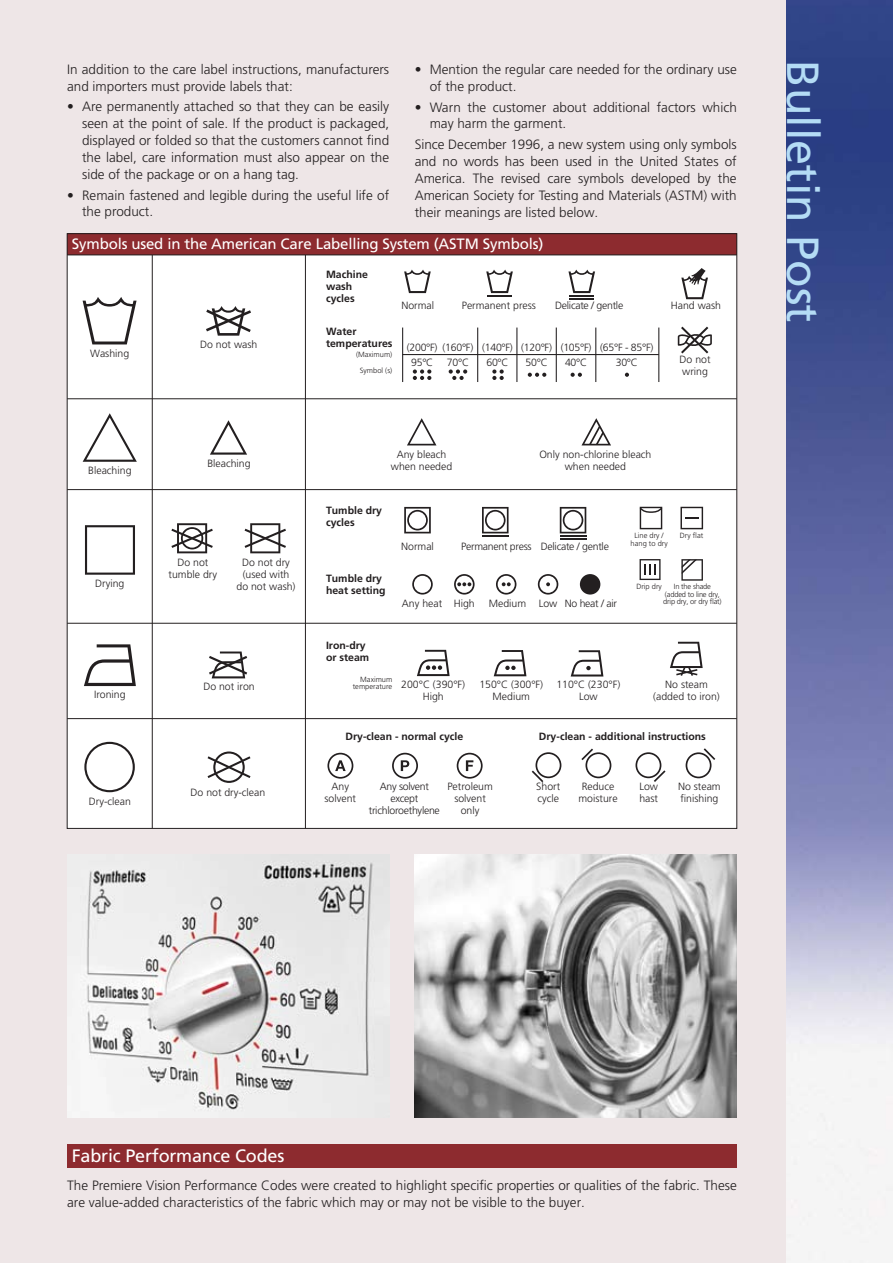
<style>
.page{position:relative;width:893px;height:1263px;background:#fff}
.page>*{position:absolute;margin:0;border:0;box-sizing:border-box;transform-origin:0 0}
.t1{font:45px "Frutiger LT Pro";color:#b4dcf5}
.t2{font:18px "Frutiger LT Pro";letter-spacing:-.01em;color:#fff}
.t3{font:15px "Frutiger LT Pro";letter-spacing:-.01em;color:#fff}
.t4{font:300 13.5px/16.8px "Frutiger LT Pro";color:#231f20}
.t5{font:300 10.5px/12px "Frutiger LT Pro";color:#231f20;text-align:center}
.t6{font:700 10.5px/12px "Frutiger LT Pro";color:#231f20}
.t7{font:300 10.5px/12px "Frutiger LT Pro";letter-spacing:-.025em;color:#231f20;text-align:center}
.t8{font:300 7.5px/7.5px "Frutiger LT Pro";color:#231f20;text-align:center}
.t9{font:300 7.5px/7.5px "Frutiger LT Pro";letter-spacing:-.025em;color:#231f20;text-align:center}
</style>
<div class="page">
<div style="left:0;top:0;width:892px;height:1263px;background:#eee6e7"></div>
<div style="left:67px;top:234px;width:669px;height:594px;background:#fff"></div>
<img style="left:67px;top:855px;width:322px;height:263px">
<img style="left:415px;top:855px;width:321px;height:263px">
<svg style="left:83px;top:413px;width:54px;height:49px"></svg>
<svg style="left:85px;top:525px;width:50px;height:50px"></svg>
<svg style="left:84px;top:644px;width:52px;height:42px"></svg>
<svg style="left:84px;top:742px;width:51px;height:50px"></svg>
<svg style="left:327px;top:753px;width:26px;height:26px"></svg>
<svg style="left:392px;top:753px;width:26px;height:26px"></svg>
<svg style="left:456px;top:753px;width:26px;height:26px"></svg>
<svg style="left:531px;top:752px;width:30px;height:30px"></svg>
<svg style="left:581px;top:749px;width:30px;height:29px"></svg>
<svg style="left:635px;top:752px;width:30px;height:30px"></svg>
<svg style="left:685px;top:748px;width:30px;height:30px"></svg>
<svg style="left:417px;top:650px;width:32px;height:26px"></svg>
<svg style="left:493px;top:650px;width:33px;height:26px"></svg>
<svg style="left:570px;top:650px;width:33px;height:27px"></svg>
<svg style="left:404px;top:507px;width:27px;height:26px"></svg>
<svg style="left:559px;top:507px;width:27px;height:26px"></svg>
<hr style="left:559px;top:535px;width:27px;height:2px;background:#231f20">
<hr style="left:559px;top:538px;width:27px;height:2px;background:#231f20">
<svg style="left:83px;top:297px;width:53px;height:47px"></svg>
<svg style="left:404px;top:270px;width:27px;height:23px"></svg>
<svg style="left:486px;top:270px;width:27px;height:26px"></svg>
<svg style="left:568px;top:270px;width:27px;height:29px"></svg>
<svg style="left:681px;top:268px;width:27px;height:31px"></svg>
<hr style="left:402px;top:354px;width:256px;height:1px;background:#231f20">
<hr style="left:402px;top:328px;width:1px;height:54px;background:#231f20">
<hr style="left:477px;top:328px;width:1px;height:54px;background:#231f20">
<hr style="left:516px;top:328px;width:1px;height:54px;background:#231f20">
<hr style="left:555px;top:328px;width:2px;height:54px;background:#231f20">
<hr style="left:595px;top:328px;width:1px;height:54px;background:#231f20">
<hr style="left:658px;top:328px;width:1px;height:54px;background:#231f20">
<svg style="left:413px;top:369px;width:18px;height:11px"></svg>
<svg style="left:448px;top:369px;width:19px;height:11px"></svg>
<svg style="left:625px;top:373px;width:4px;height:4px"></svg>
<svg style="left:492px;top:369px;width:11px;height:11px"></svg>
<svg style="left:527px;top:373px;width:19px;height:4px"></svg>
<svg style="left:570px;top:373px;width:12px;height:4px"></svg>
<svg style="left:639px;top:559px;width:21px;height:21px"></svg>
<svg style="left:639px;top:507px;width:23px;height:22px"></svg>
<svg style="left:680px;top:507px;width:23px;height:22px"></svg>
<svg style="left:482px;top:507px;width:26px;height:26px"></svg>
<hr style="left:482px;top:535px;width:26px;height:2px;background:#231f20">
<div style="left:580px;top:574px;width:20px;height:21px;background:#231f20;border-radius:50%"></div>
<svg style="left:412px;top:574px;width:21px;height:21px"></svg>
<svg style="left:496px;top:574px;width:20px;height:21px"></svg>
<svg style="left:538px;top:574px;width:20px;height:21px"></svg>
<svg style="left:454px;top:574px;width:20px;height:21px"></svg>
<svg style="left:681px;top:559px;width:22px;height:22px"></svg>
<svg style="left:670px;top:642px;width:32px;height:34px"></svg>
<svg style="left:206px;top:306px;width:45px;height:30px"></svg>
<svg style="left:210px;top:420px;width:37px;height:35px"></svg>
<svg style="left:171px;top:523px;width:42px;height:30px"></svg>
<svg style="left:244px;top:523px;width:42px;height:30px"></svg>
<svg style="left:207px;top:752px;width:43px;height:31px"></svg>
<svg style="left:209px;top:652px;width:38px;height:26px"></svg>
<svg style="left:407px;top:418px;width:29px;height:27px"></svg>
<svg style="left:581px;top:418px;width:30px;height:27px"></svg>
<svg style="left:677px;top:327px;width:34px;height:26px"></svg>
<div style="left:67px;top:234px;width:669px;height:21px;background:#8d2b2f"></div>
<div style="left:67px;top:1144px;width:669px;height:23px;background:#8d2b2f"></div>
<hr style="left:152px;top:255px;width:1px;height:573px;background:#231f20">
<hr style="left:305px;top:255px;width:1px;height:573px;background:#231f20">
<hr style="left:67px;top:398px;width:669px;height:1px;background:#231f20">
<hr style="left:67px;top:255px;width:669px;height:1px;background:#231f20">
<hr style="left:67px;top:489px;width:669px;height:1px;background:#231f20">
<hr style="left:67px;top:623px;width:669px;height:1px;background:#231f20">
<hr style="left:67px;top:718px;width:669px;height:1px;background:#231f20">
<img style="left:786px;top:0;width:106px;height:1263px">
<p class="t4" style="left:67px;top:61px;width:323px">In addition to the care label instructions, manufacturers and importers must provide labels that:</p>
<p class="t4" style="left:429px;top:61px;width:308px;text-indent:-15px">• Mention the regular care needed for the ordinary use of the product.</p>
<p class="t4" style="left:429px;top:99px;width:309px;text-indent:-15px">• Warn the customer about additional factors which may harm the garment.</p>
<p class="t4" style="left:82px;top:98px;width:309px;text-align:justify;text-indent:-15px">• Are permanently attached so that they can be easily seen at the point of sale. If the product is packaged, displayed or folded so that the customers cannot find the label, care information must also appear on the side of the package or on a hang tag.</p>
<p class="t4" style="left:82px;top:187px;width:308px;text-indent:-15px">• Remain fastened and legible during the useful life of the product.</p>
<p class="t4" style="left:414px;top:136px;width:323px;text-align:justify">Since December 1996, a new system using only symbols and no words has been used in the United States of America. The revised care symbols developed by the American Society for Testing and Materials (ASTM) with their meanings are listed below.</p>
<p class="t3" style="left:72px;top:235px;width:473px">Symbols used in the American Care Labelling System (ASTM Symbols)</p>
<p class="t5" style="left:90px;top:347px;width:41px">Washing</p>
<p class="t5" style="left:88px;top:465px;width:45px">Bleaching</p>
<p class="t5" style="left:95px;top:578px;width:31px">Drying</p>
<p class="t5" style="left:94px;top:688px;width:33px">Ironing</p>
<p class="t5" style="left:89px;top:795px;width:43px">Dry-clean</p>
<p class="t5" style="left:200px;top:339px;width:59px">Do not wash</p>
<p class="t6" style="left:326px;top:268px;width:43px">Machine wash cycles</p>
<p class="t6" style="left:326px;top:326px;width:68px">Water temperatures</p>
<p class="t8" style="left:356px;top:351px;width:38px">(Maximum)</p>
<p class="t8" style="left:360px;top:367px;width:34px">Symbol (s)</p>
<p class="t5" style="left:401px;top:299px;width:34px">Normal</p>
<p class="t5" style="left:407px;top:340px;width:32px;line-height:15px">(200°F)<br>95°C</p>
<p class="t5" style="left:442px;top:340px;width:32px;line-height:15px">(160°F)<br>70°C</p>
<p class="t5" style="left:482px;top:340px;width:32px;line-height:15px">(140°F)<br>60°C</p>
<p class="t5" style="left:521px;top:340px;width:32px;line-height:15px">(120°F)<br>50°C</p>
<p class="t5" style="left:560px;top:340px;width:32px;line-height:15px">(105°F)<br>40°C</p>
<p class="t5" style="left:600px;top:340px;width:55px;line-height:15px">(65°F - 85°F)<br>30°C</p>
<p class="t5" style="left:462px;top:299px;width:76px">Permanent press</p>
<p class="t7" style="left:555px;top:299px;width:70px">Delicate / gentle</p>
<p class="t5" style="left:670px;top:299px;width:52px">Hand wash</p>
<p class="t5" style="left:679px;top:353px;width:32px;text-align:left">Do not wring</p>
<p class="t5" style="left:207px;top:458px;width:45px">Bleaching</p>
<p class="t5" style="left:391px;top:448px;width:63px">Any bleach when needed</p>
<p class="t6" style="left:326px;top:504px;width:58px">Tumble dry cycles</p>
<p class="t5" style="left:539px;top:448px;width:114px">Only non-chlorine bleach when needed</p>
<p class="t5" style="left:169px;top:557px;width:50px">Do not tumble dry</p>
<p class="t5" style="left:236px;top:557px;width:60px">Do not dry (used with do not wash)</p>
<p class="t5" style="left:203px;top:681px;width:53px">Do not iron</p>
<p class="t5" style="left:191px;top:786px;width:76px">Do not dry-clean</p>
<p class="t6" style="left:326px;top:573px;width:61px">Tumble dry heat setting</p>
<p class="t7" style="left:461px;top:540px;width:149px">Permanent press Delicate / gentle</p>
<p class="t8" style="left:630px;top:532px;width:39px">Line dry / hang to dry</p>
<p class="t8" style="left:680px;top:532px;width:25px">Dry flat</p>
<p class="t8" style="left:636px;top:583px;width:27px">Drip dry</p>
<p class="t9" style="left:663px;top:583px;width:60px">In the shade (added to line dry, drip dry, or dry flat)</p>
<p class="t5" style="left:401px;top:540px;width:34px">Normal</p>
<p class="t5" style="left:402px;top:597px;width:74px">Any heat High</p>
<p class="t5" style="left:489px;top:597px;width:130px">Medium Low No heat / air</p>
<p class="t6" style="left:326px;top:639px;width:45px">Iron-dry or steam</p>
<p class="t8" style="left:353px;top:676px;width:41px;text-align:right">Maximum temperature</p>
<p class="t5" style="left:401px;top:678px;width:65px">200°C (390°F)<br>High</p>
<p class="t5" style="left:479px;top:678px;width:65px">150°C (300°F)<br>Medium</p>
<p class="t5" style="left:556px;top:678px;width:65px">110°C (230°F)<br>Low</p>
<p class="t5" style="left:653px;top:678px;width:68px">No steam (added to iron)</p>
<p class="t6" style="left:345px;top:731px;width:119px">Dry-clean - normal cycle</p>
<p class="t6" style="left:539px;top:731px;width:168px">Dry-clean - additional instructions</p>
<p class="t5" style="left:324px;top:781px;width:33px">Any solvent</p>
<p class="t7" style="left:369px;top:781px;width:73px">Any solvent except trichloroethylene</p>
<p class="t5" style="left:447px;top:781px;width:47px">Petroleum solvent only</p>
<p class="t5" style="left:536px;top:781px;width:25px;text-align:left">Short cycle</p>
<p class="t5" style="left:578px;top:781px;width:41px">Reduce moisture</p>
<p class="t5" style="left:639px;top:781px;width:20px;text-align:left">Low hast</p>
<p class="t5" style="left:678px;top:781px;width:44px;text-align:left">No steam finishing</p>
<h1 class="t1" style="left:829px;top:60px;width:264px;rotate:90deg">Bulletin Post</h1>
<h2 class="t2" style="left:72px;top:1145px;width:214px">Fabric Performance Codes</h2>
<p class="t4" style="left:67px;top:1177px;width:671px">The Premiere Vision Performance Codes were created to highlight specific properties or qualities of the fabric. These are value-added characteristics of the fabric which may or may not be visible to the buyer.</p>
</div>
